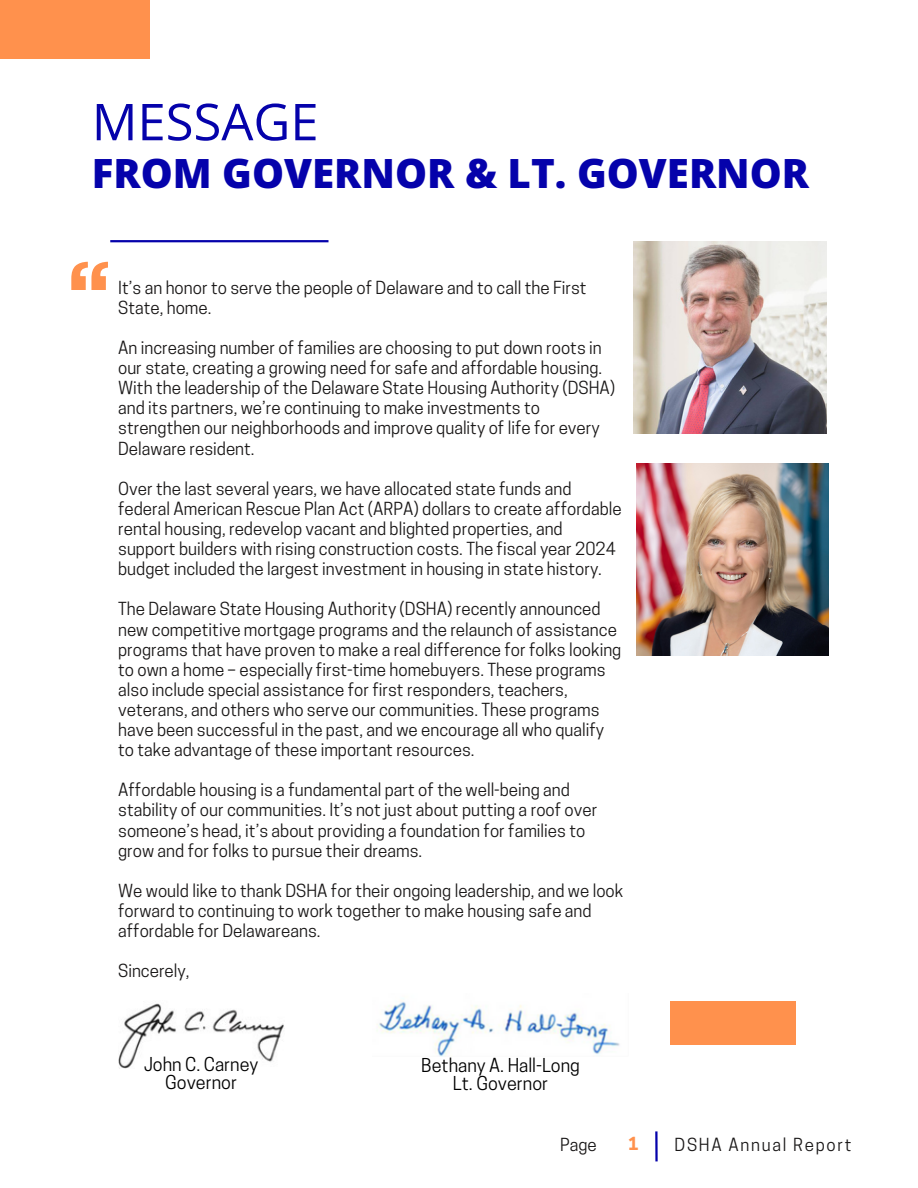
<style>
.page{position:relative;width:918px;height:1188px;background:#fff}
.page>*{position:absolute;margin:0;border:0;box-sizing:border-box;transform-origin:0 0}
.t1{font:50.85px "Open Sans";color:#0502ab}
.t2{font:800 40.35px "Open Sans";color:#0502ab}
.t3{font:18px "Cooper Hewitt";color:#000}
.t4{font:16.95px/20.1px "Cooper Hewitt";color:#191717}
.t5{font:16.95px "Cooper Hewitt";letter-spacing:.1em;color:#191717}
.t6{font:700 16.95px "Cooper Hewitt";color:#ff914d}
</style>
<div class="page">
<hr style="left:655px;top:1131px;width:3px;height:30px;background:#0502ab">
<svg style="left:71px;top:262px;width:37px;height:28px"></svg>
<hr style="left:110px;top:240px;width:219px;height:2px;background:#0502ab">
<div style="left:0;top:0;width:150px;height:58px;background:#ff914d"></div>
<div style="left:670px;top:1001px;width:125px;height:44px;background:#ff914d"></div>
<img style="left:118px;top:1003px;width:166px;height:66px">
<img style="left:377px;top:1001px;width:243px;height:56px">
<img style="left:634px;top:241px;width:192px;height:193px">
<img style="left:636px;top:463px;width:193px;height:193px">
<p class="t1" style="left:92px;top:86px;width:228px">MESSAGE</p>
<p class="t2" style="left:92px;top:145px;width:719px">FROM GOVERNOR &amp; LT. GOVERNOR</p>
<p class="t4" style="left:118px;top:279px;width:470px">It’s an honor to serve the people of Delaware and to call the First<br>State, home.</p>
<p class="t4" style="left:118px;top:340px;width:499px">An increasing number of families are choosing to put down roots in our state, creating a growing need for safe and affordable housing.<br>With the leadership of the Delaware State Housing Authority (DSHA) and its partners, we’re continuing to make investments to strengthen our neighborhoods and improve quality of life for every Delaware resident.</p>
<p class="t4" style="left:118px;top:480px;width:505px">Over the last several years, we have allocated state funds and federal American Rescue Plan Act (ARPA) dollars to create affordable rental housing, redevelop vacant and blighted properties, and support builders with rising construction costs. The fiscal year 2024 budget included the largest investment in housing in state history.</p>
<p class="t4" style="left:118px;top:601px;width:505px">The Delaware State Housing Authority (DSHA) recently announced new competitive mortgage programs and the relaunch of assistance programs that have proven to make a real difference for folks looking to own a home – especially first-time homebuyers. These programs also include special assistance for first responders, teachers, veterans, and others who serve our communities. These programs have been successful in the past, and we encourage all who qualify to take advantage of these important resources.</p>
<p class="t4" style="left:118px;top:782px;width:481px">Affordable housing is a fundamental part of the well-being and stability of our communities. It’s not just about putting a roof over someone’s head, it’s about providing a foundation for families to grow and for folks to pursue their dreams.</p>
<p class="t4" style="left:118px;top:883px;width:507px">We would like to thank DSHA for their ongoing leadership, and we look forward to continuing to work together to make housing safe and affordable for Delawareans.</p>
<p class="t4" style="left:118px;top:963px;width:73px">Sincerely,</p>
<p class="t3" style="left:144px;top:1057px;width:116px">John C. Carney</p>
<p class="t3" style="left:165px;top:1075px;width:73px">Governor</p>
<p class="t3" style="left:421px;top:1058px;width:160px">Bethany A. Hall-Long</p>
<p class="t3" style="left:453px;top:1076px;width:97px">Lt. Governor</p>
<p class="t4" style="left:560px;top:1136px;width:38px">Page</p>
<p class="t6" style="left:628px;top:1138px;width:12px">1</p>
<p class="t5" style="left:675px;top:1138px;width:179px">DSHA Annual Report</p>
</div>
